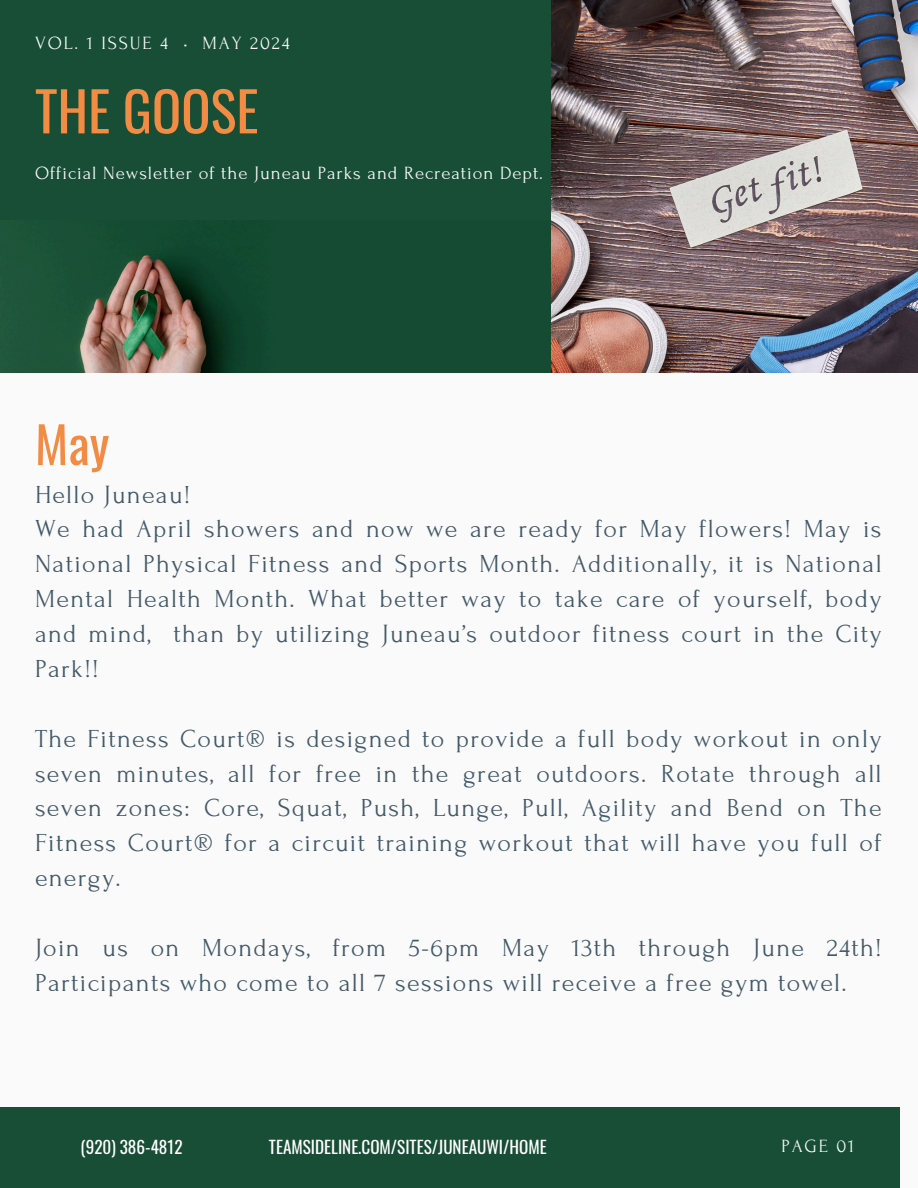
<style>
.page{position:relative;width:918px;height:1188px;background:#fafafa}
.page>*{position:absolute;margin:0;border:0;box-sizing:border-box;transform-origin:0 0}
.t1{font:54.45px "Oswald";color:#f28b43}
.t2{font:50.25px "Oswald";color:#f28b43}
.t3{font:25.95px/34.8px "Forum";letter-spacing:.05em;color:#435967}
.t4{font:18.6px "Forum";letter-spacing:.05em;color:#fafafa}
.t5{font:18.6px "Forum";letter-spacing:.1em;color:#fafafa}
.t6{font:17.1px "Oswald";color:#fff}
</style>
<div class="page">
<img style="left:550px;top:0;width:368px;height:373px">
<img style="left:0;top:219px;width:550px;height:154px">
<div style="left:0;top:0;width:550px;height:219px;background:#174e35"></div>
<div style="left:0;top:1107px;width:900px;height:81px;background:#174e35"></div>
<h1 class="t5" style="left:35px;top:33px;width:256px">VOL. 1 ISSUE 4 • MAY 2024</h1>
<h4 class="t1" style="left:35px;top:68px;width:225px">THE GOOSE</h4>
<h5 class="t4" style="left:35px;top:163px;width:510px">Official Newsletter of the Juneau Parks and Recreation Dept.</h5>
<h3 class="t2" style="left:35px;top:405px;width:76px">May</h3>
<h3 class="t3" style="left:35px;top:477px;width:848px">Hello Juneau!<br>We had April showers and now we are ready for May flowers! May is National Physical Fitness and Sports Month. Additionally, it is National Mental Health Month. What better way to take care of yourself, body and mind, than by utilizing Juneau’s outdoor fitness court in the City Park!!</h3>
<p class="t3" style="left:35px;top:721px;width:848px;text-align:justify">The Fitness Court® is designed to provide a full body workout in only seven minutes, all for free in the great outdoors. Rotate through all seven zones: Core, Squat, Push, Lunge, Pull, Agility and Bend on The Fitness Court® for a circuit training workout that will have you full of energy.</p>
<h4 class="t3" style="left:35px;top:931px;width:848px">Join us on Mondays, from 5-6pm May 13th through June 24th!<br>Participants who come to all 7 sessions will receive a free gym towel.</h4>
<h2 class="t6" style="left:81px;top:1134px;width:103px">(920) 386-4812</h2>
<h2 class="t6" style="left:269px;top:1134px;width:279px">TEAMSIDELINE.COM/SITES/JUNEAUWI/HOME</h2>
<h3 class="t4" style="left:781px;top:1136px;width:74px">PAGE 01</h3>
</div>
